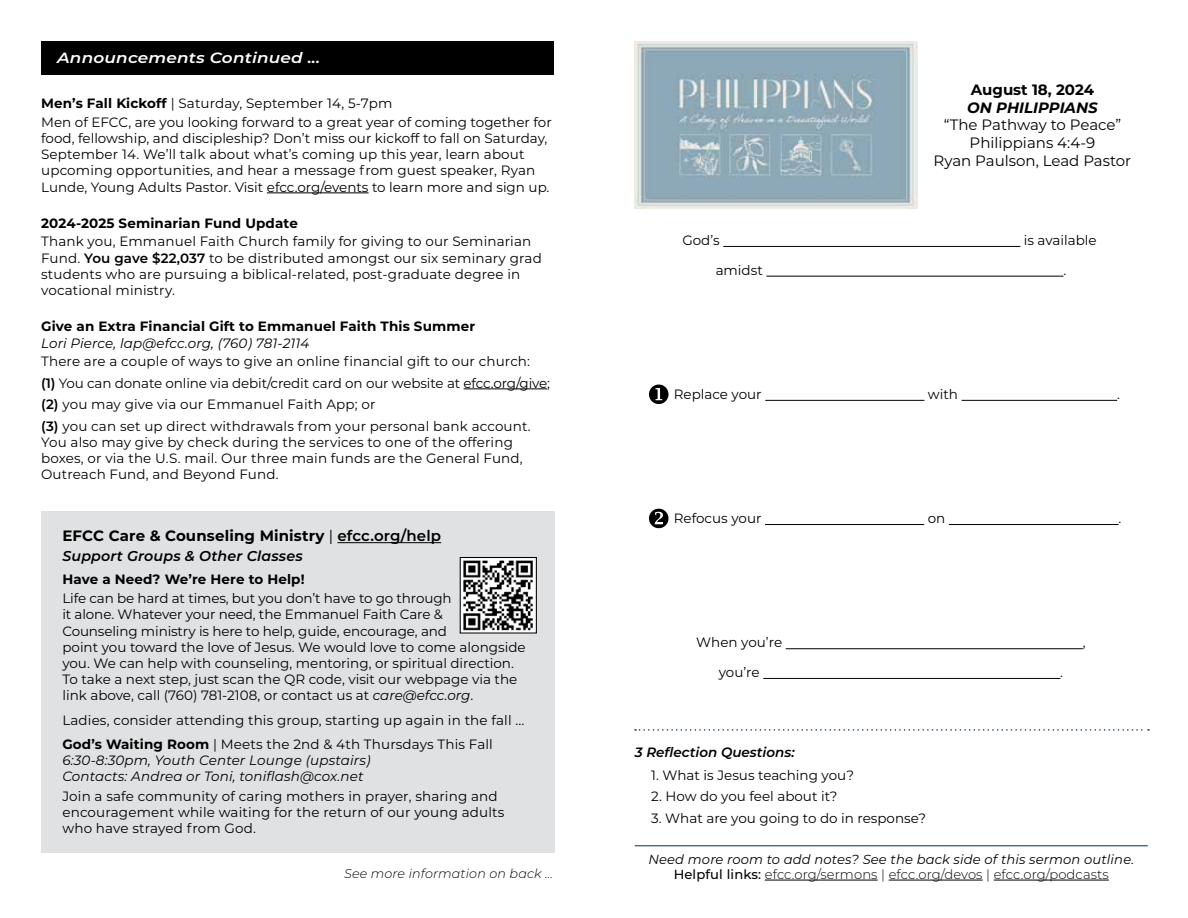
<style>
.page{position:relative;width:1188px;height:918px;background:#fff}
.page>*{position:absolute;margin:0;border:0;box-sizing:border-box;transform-origin:0 0}
.t1{font:15px/17.9px "Montserrat";color:#000;text-align:center}
.t2{font:700 15px "Montserrat";letter-spacing:.01em;color:#000}
.t3{font:italic 700 15px "Montserrat";color:#000}
.t4{font:italic 600 14.85px "Montserrat";letter-spacing:.01em;color:#fff;scale:1.14 1}
.t5{font:italic 600 14.25px "Montserrat";letter-spacing:.01em;color:#000}
.t6{font:13.5px/16.2px "Montserrat";color:#000}
.t7{font:italic 13.5px/16.2px "Montserrat";letter-spacing:.01em;color:#000}
.t8{font:700 13.5px "Montserrat";letter-spacing:.01em;color:#000}
.t9{font:italic 600 13.5px "Montserrat";color:#000}
.t10{font:italic 13.2px/15px "Montserrat";letter-spacing:.01em;color:#000;text-align:center}
.t11{font:italic 300 12.75px "Montserrat";letter-spacing:.01em;color:#000}
.s1{font-weight:700}
.s2{font-weight:600}
.s3{font-weight:400}
.s4{font-style:italic}
.s5{font-weight:500;font-style:normal}
.s6{font-weight:300;font-style:normal}
</style>
<div class="page">
<div style="left:41px;top:41px;width:513px;height:34px;background:#000"></div>
<div style="left:41px;top:512px;width:514px;height:341px;background:#e0e1e2"></div>
<hr style="left:337px;top:542px;width:104px;height:1px;background:#000">
<img style="left:462px;top:559px;width:73px;height:73px">
<div style="left:460px;top:557px;width:77px;height:77px;border:1px solid #000"></div>
<hr style="left:267px;top:193px;width:102px;height:1px;background:#000">
<hr style="left:464px;top:389px;width:83px;height:1px;background:#000">
<img style="left:635px;top:41px;width:282px;height:167px">
<hr style="left:765px;top:880px;width:113px;height:1px;background:#000">
<hr style="left:889px;top:880px;width:94px;height:1px;background:#000">
<hr style="left:994px;top:880px;width:115px;height:1px;background:#000">
<hr style="left:635px;top:846px;width:513px;height:1px;background:#003058">
<hr style="left:723px;top:246px;width:297px;height:1px;background:#000">
<hr style="left:766px;top:276px;width:297px;height:1px;background:#000">
<hr style="left:765px;top:400px;width:159px;height:1px;background:#000">
<hr style="left:962px;top:400px;width:155px;height:1px;background:#000">
<hr style="left:765px;top:524px;width:159px;height:1px;background:#000">
<hr style="left:949px;top:524px;width:170px;height:1px;background:#000">
<hr style="left:786px;top:648px;width:297px;height:1px;background:#000">
<hr style="left:763px;top:678px;width:297px;height:1px;background:#000">
<svg style="left:635px;top:729px;width:514px;height:2px"></svg>
<svg style="left:649px;top:385px;width:20px;height:19px"></svg>
<svg style="left:649px;top:509px;width:20px;height:19px"></svg>
<p class="t4" style="left:57px;top:48px;width:232px">Announcements Continued ...</p>
<p class="t6" style="left:41px;top:94px;width:512px;line-height:18.3px"><span class="s1">Men’s Fall Kickoff</span> | Saturday, September 14, 5-7pm<br>Men of EFCC, are you looking forward to a great year of coming together for</p>
<p class="t6" style="left:41px;top:130px;width:510px">food, fellowship, and discipleship? Don’t miss our kickoff to fall on Saturday, September 14. We’ll talk about what’s coming up this year, learn about upcoming opportunities, and hear a message from guest speaker, Ryan Lunde, Young Adults Pastor. Visit efcc.org/events to learn more and sign up.</p>
<p class="t8" style="left:41px;top:213px;width:258px">2024-2025 Seminarian Fund Update</p>
<p class="t6" style="left:41px;top:233px;width:502px">Thank you, Emmanuel Faith Church family for giving to our Seminarian Fund. <span class="s2">You gave $22,037</span> to be distributed amongst our six seminary grad students who are pursuing a biblical-related, post-graduate degree in vocational ministry.</p>
<p class="t8" style="left:41px;top:317px;width:436px">Give an Extra Financial Gift to Emmanuel Faith This Summer</p>
<p class="t7" style="left:41px;top:334px;width:270px">Lori Pierce, lap@efcc.org, (760) 781-2114</p>
<p class="t6" style="left:41px;top:350px;width:510px;line-height:21.6px">There are a couple of ways to give an online financial gift to our church:<br><span class="s2">(1)</span> You can donate online via debit/credit card on our website at efcc.org/give; <span class="s2">(2)</span> you may give via our Emmanuel Faith App; or<br><span class="s2">(3)</span> you can set up direct withdrawals from your personal bank account.</p>
<p class="t6" style="left:41px;top:434px;width:483px">You also may give by check during the services to one of the offering boxes, or via the U.S. mail. Our three main funds are the General Fund,<br>Outreach Fund, and Beyond Fund.</p>
<p class="t2" style="left:62px;top:525px;width:380px">EFCC Care &amp; Counseling Ministry <span class="s3">|</span> <span class="s2">efcc.org/help</span></p>
<p class="t5" style="left:62px;top:546px;width:242px">Support Groups &amp; Other Classes</p>
<p class="t8" style="left:62px;top:570px;width:244px">Have a Need? We’re Here to Help!</p>
<p class="t6" style="left:62px;top:590px;width:465px">Life can be hard at times, but you don’t have to go through<br>it alone. Whatever your need, the Emmanuel Faith Care &amp;<br>Counseling ministry is here to help, guide, encourage, and<br>point you toward the love of Jesus. We would love to come alongside you. We can help with counseling, mentoring, or spiritual direction.<br>To take a next step, just scan the QR code, visit our webpage via the link above, call (760) 781-2108, or contact us at <span class="s4">care@efcc.org</span>.</p>
<p class="t6" style="left:62px;top:707px;width:463px;line-height:24.3px">Ladies, consider attending this group, starting up again in the fall ...<br><span class="s1">God’s Waiting Room</span> | Meets the 2nd &amp; 4th Thursdays This Fall</p>
<p class="t7" style="left:62px;top:752px;width:310px">6:30-8:30pm, Youth Center Lounge (upstairs)<br>Contacts: Andrea or Toni, toniflash@cox.net</p>
<p class="t6" style="left:62px;top:787px;width:444px">Join a safe community of caring mothers in prayer, sharing and encouragement while waiting for the return of our young adults who have strayed from God.</p>
<p class="t11" style="left:344px;top:865px;width:210px">See more information on back ...</p>
<p class="t2" style="left:971px;top:79px;width:125px">August 18, 2024</p>
<p class="t3" style="left:967px;top:97px;width:132px">ON PHILIPPIANS</p>
<p class="t1" style="left:934px;top:116px;width:199px">“The Pathway to Peace”<br>Philippians 4:4-9<br>Ryan Paulson, Lead Pastor</p>
<p class="t6" style="left:682px;top:232px;width:39px">God’s</p>
<p class="t6" style="left:1024px;top:232px;width:74px">is available</p>
<p class="t6" style="left:716px;top:261px;width:49px">amidst</p>
<p class="t6" style="left:1063px;top:261px;width:4px">.</p>
<p class="t6" style="left:674px;top:386px;width:89px">Replace your</p>
<p class="t6" style="left:928px;top:386px;width:32px">with</p>
<p class="t6" style="left:1117px;top:386px;width:4px">.</p>
<p class="t6" style="left:674px;top:510px;width:89px">Refocus your</p>
<p class="t6" style="left:928px;top:510px;width:19px">on</p>
<p class="t6" style="left:1119px;top:510px;width:4px">.</p>
<p class="t6" style="left:696px;top:634px;width:87px">When you’re</p>
<p class="t6" style="left:1083px;top:634px;width:4px">,</p>
<p class="t6" style="left:719px;top:664px;width:42px">you’re</p>
<p class="t6" style="left:1060px;top:664px;width:4px">.</p>
<p class="t9" style="left:635px;top:742px;width:161px">3 Reflection Questions:</p>
<p class="t6" style="left:651px;top:766px;width:204px">1. What is Jesus teaching you?</p>
<p class="t6" style="left:651px;top:788px;width:188px">2. How do you feel about it?</p>
<p class="t6" style="left:651px;top:810px;width:276px">3. What are you going to do in response?</p>
<p class="t10" style="left:648px;top:851px;width:487px">Need more room to add notes? See the back side of this sermon outline.<br><span class="s5">Helpful links:</span> <span class="s6">efcc.org/sermons | efcc.org/devos | efcc.org/podcasts</span></p>
</div>
